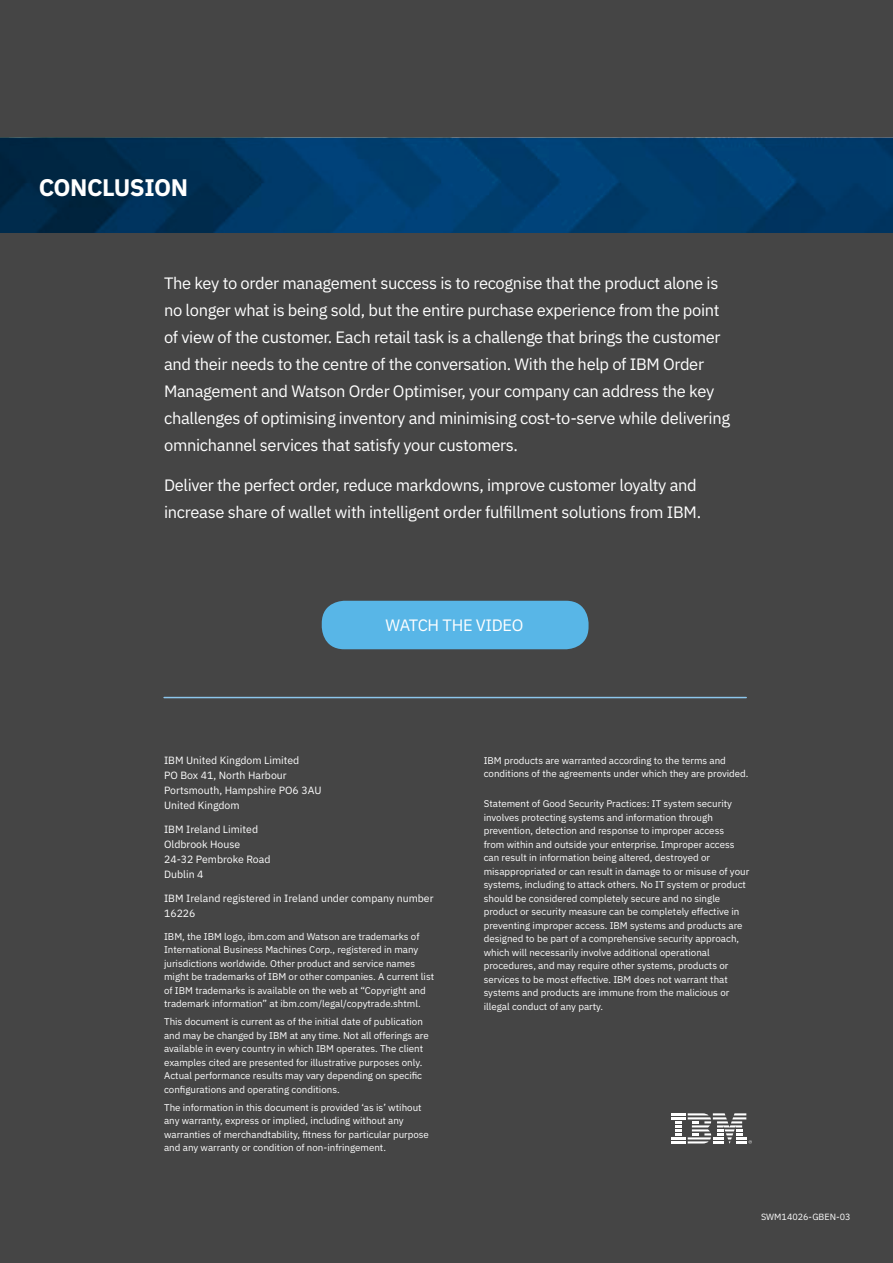
<style>
.page{position:relative;width:893px;height:1263px;background:#454545}
.page>*{position:absolute;margin:0;border:0;box-sizing:border-box;transform-origin:0 0}
.t1{font:700 24px "IBM Plex Sans";letter-spacing:-.02em;color:#fff}
.t2{font:16.5px/27px "IBM Plex Sans";letter-spacing:-.02em;color:#fff}
.t3{font:10.5px/15px "IBM Plex Sans";color:#fff}
.t4{font:9.75px/13.5px "IBM Plex Sans";color:#fff}
.t5{font:9px "IBM Plex Sans";color:#fff}
</style>
<div class="page">
<svg style="left:0;top:138px;width:893px;height:94px;background:#003864"></svg>
<svg style="left:671px;top:1113px;width:81px;height:30px"></svg>
<hr style="left:164px;top:697px;width:582px;height:1px;background:#8cc6ec">
<div style="left:322px;top:601px;width:267px;height:48px;background:#58b6e7;border-radius:22px"></div>
<h1 class="t1" style="left:39px;top:168px;width:151px">CONCLUSION</h1>
<p class="t2" style="left:164px;top:268px;width:567px">The key to order management success is to recognise that the product alone is no longer what is being sold, but the entire purchase experience from the point of view of the customer. Each retail task is a challenge that brings the customer and their needs to the centre of the conversation. With the help of IBM Order Management and Watson Order Optimiser, your company can address the key challenges of optimising inventory and minimising cost-to-serve while delivering omnichannel services that satisfy your customers.</p>
<h2 class="t2" style="left:164px;top:470px;width:539px">Deliver the perfect order, reduce markdowns, improve customer loyalty and increase share of wallet with intelligent order fulfillment solutions from IBM.</h2>
<h2 class="t2" style="left:385px;top:611px;width:140px">WATCH THE VIDEO</h2>
<p class="t3" style="left:164px;top:752px;width:159px">IBM United Kingdom Limited<br>PO Box 41, North Harbour<br>Portsmouth, Hampshire PO6 3AU<br>United Kingdom</p>
<p class="t3" style="left:164px;top:821px;width:108px">IBM Ireland Limited<br>Oldbrook House<br>24-32 Pembroke Road<br>Dublin 4</p>
<p class="t3" style="left:164px;top:890px;width:271px">IBM Ireland registered in Ireland under company number<br>16226</p>
<p class="t4" style="left:164px;top:929px;width:272px">IBM, the IBM logo, ibm.com and Watson are trademarks of International Business Machines Corp., registered in many jurisdictions worldwide. Other product and service names might be trademarks of IBM or other companies. A current list of IBM trademarks is available on the web at “Copyright and trademark information” at ibm.com/legal/copytrade.shtml.</p>
<p class="t4" style="left:164px;top:1014px;width:266px">This document is current as of the initial date of publication and may be changed by IBM at any time. Not all offerings are available in every country in which IBM operates. The client examples cited are presented for illustrative purposes only.<br>Actual performance results may vary depending on specific configurations and operating conditions.</p>
<p class="t4" style="left:164px;top:1100px;width:266px">The information in this document is provided ‘as is’ wtihout any warranty, express or implied, including without any warranties of merchandtability, fitness for particular purpose and any warranty or condition of non-infringement.</p>
<p class="t4" style="left:484px;top:753px;width:266px">IBM products are warranted according to the terms and conditions of the agreements under which they are provided.</p>
<p class="t4" style="left:484px;top:796px;width:267px">Statement of Good Security Practices: IT system security involves protecting systems and information through prevention, detection and response to improper access<br>from within and outside your enterprise. Improper access can result in information being altered, destroyed or misappropriated or can result in damage to or misuse of your systems, including to attack others. No IT system or product should be considered completely secure and no single product or security measure can be completely effective in preventing improper access. IBM systems and products are designed to be part of a comprehensive security approach, which will necessarily involve additional operational procedures, and may require other systems, products or services to be most effective. IBM does not warrant that systems and products are immune from the malicious or illegal conduct of any party.</p>
<p class="t5" style="left:761px;top:1209px;width:91px">SWM14026-GBEN-03</p>
</div>
